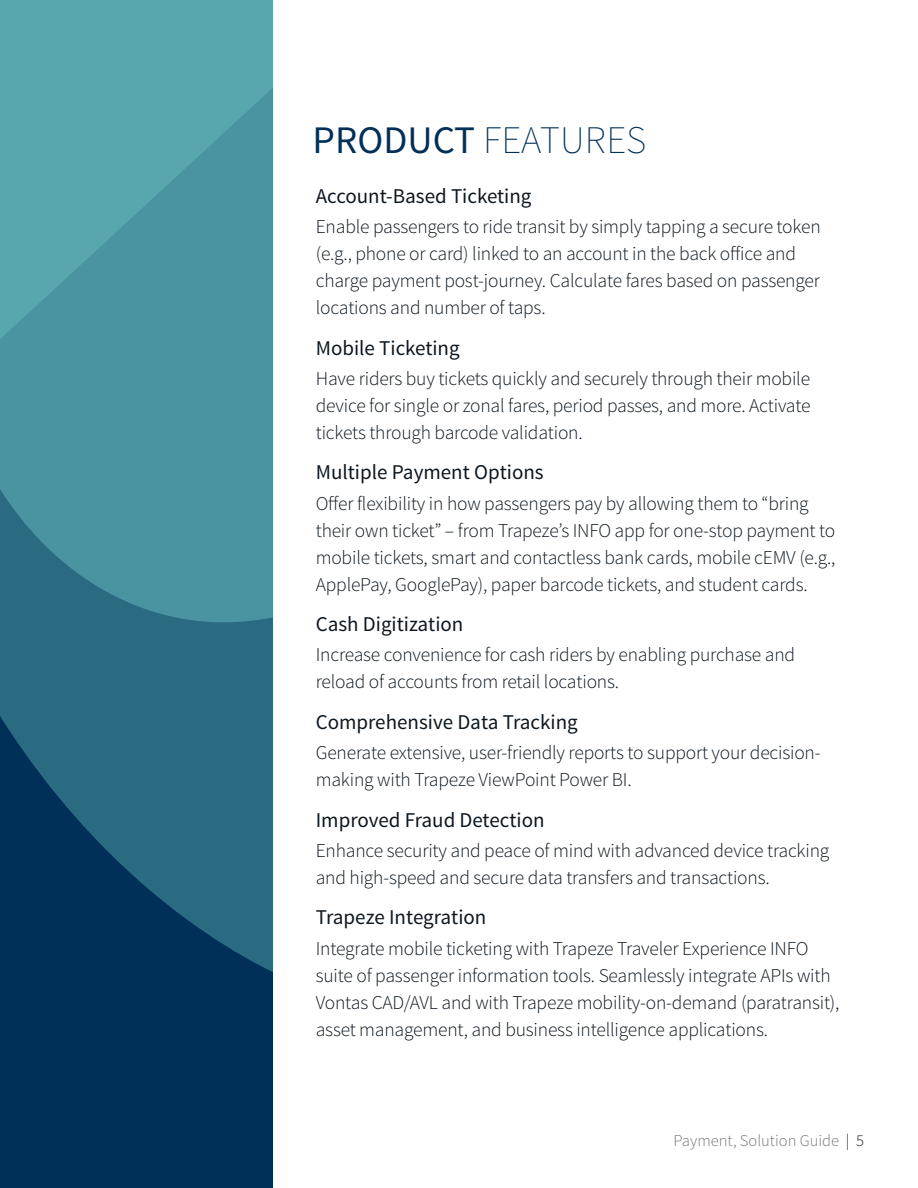
<style>
.page{position:relative;width:918px;height:1188px;background:#fff}
.page>*{position:absolute;margin:0;border:0;box-sizing:border-box;transform-origin:0 0}
.Body_Header_-_Benefi{font:200 39px "Source Sans Pro";color:#003057}
.Features_Title__Regu{font:21px "Source Sans Pro";color:#0d1720}
.Main_Body_Copy{font:300 19.5px/27px "Source Sans Pro";letter-spacing:-.01em;color:#0d1720}
.t1{font:300 16.5px "Source Sans Pro";color:#76787b}
.s1{font-weight:400}
.s2{color:#231f20}
</style>
<div class="page">
<div style="left:0;top:0;width:273px;height:1188px;background:#003057"></div>
<svg style="left:0;top:622px;width:273px;height:350px;fill:#2b6b82"></svg>
<svg style="left:0;top:340px;width:273px;height:282px;background:#468f9d"></svg>
<svg style="left:0;top:0;width:273px;height:340px;background:#529fa9"></svg>
<p class="Body_Header_-_Benefi" style="left:313px;top:116px;width:335px"><span class="s1">PRODUCT</span> FEATURES</p>
<p class="Features_Title__Regu" style="left:316px;top:183px;width:217px">Account-Based Ticketing</p>
<p class="Main_Body_Copy" style="left:316px;top:213px;width:506px">Enable passengers to ride transit by simply tapping a secure token (e.g., phone or card) linked to an account in the back office and charge payment post-journey. Calculate fares based on passenger locations and number of taps.</p>
<p class="Features_Title__Regu" style="left:316px;top:335px;width:145px">Mobile Ticketing</p>
<p class="Main_Body_Copy" style="left:316px;top:365px;width:496px;text-align:justify">Have riders buy tickets quickly and securely through their mobile device for single or zonal fares, period passes, and more. Activate tickets through barcode validation.</p>
<p class="Features_Title__Regu" style="left:316px;top:459px;width:229px">Multiple Payment Options</p>
<p class="Main_Body_Copy" style="left:316px;top:490px;width:521px">Offer flexibility in how passengers pay by allowing them to “bring their own ticket” – from Trapeze’s INFO app for one-stop payment to mobile tickets, smart and contactless bank cards, mobile cEMV (e.g., ApplePay, GooglePay), paper barcode tickets, and student cards.</p>
<p class="Features_Title__Regu" style="left:316px;top:611px;width:149px">Cash Digitization</p>
<p class="Main_Body_Copy" style="left:316px;top:641px;width:481px">Increase convenience for cash riders by enabling purchase and reload of accounts from retail locations.</p>
<p class="Features_Title__Regu" style="left:316px;top:709px;width:263px">Comprehensive Data Tracking</p>
<p class="Main_Body_Copy" style="left:316px;top:739px;width:506px">Generate extensive, user-friendly reports to support your decision&shy;making with Trapeze ViewPoint Power BI.</p>
<p class="Features_Title__Regu" style="left:316px;top:807px;width:230px">Improved Fraud Detection</p>
<p class="Main_Body_Copy" style="left:316px;top:837px;width:515px">Enhance security and peace of mind with advanced device tracking and high-speed and secure data transfers and transactions.</p>
<p class="Features_Title__Regu" style="left:316px;top:904px;width:172px">Trapeze Integration</p>
<p class="Main_Body_Copy" style="left:316px;top:935px;width:525px">Integrate mobile ticketing with Trapeze Traveler Experience INFO suite of passenger information tools. Seamlessly integrate APIs with Vontas CAD/AVL and with Trapeze mobility-on-demand (paratransit), asset management, and business intelligence applications.</p>
<p class="t1" style="left:674px;top:1131px;width:192px">Payment, Solution Guide <span class="s2">| 5</span></p>
</div>
